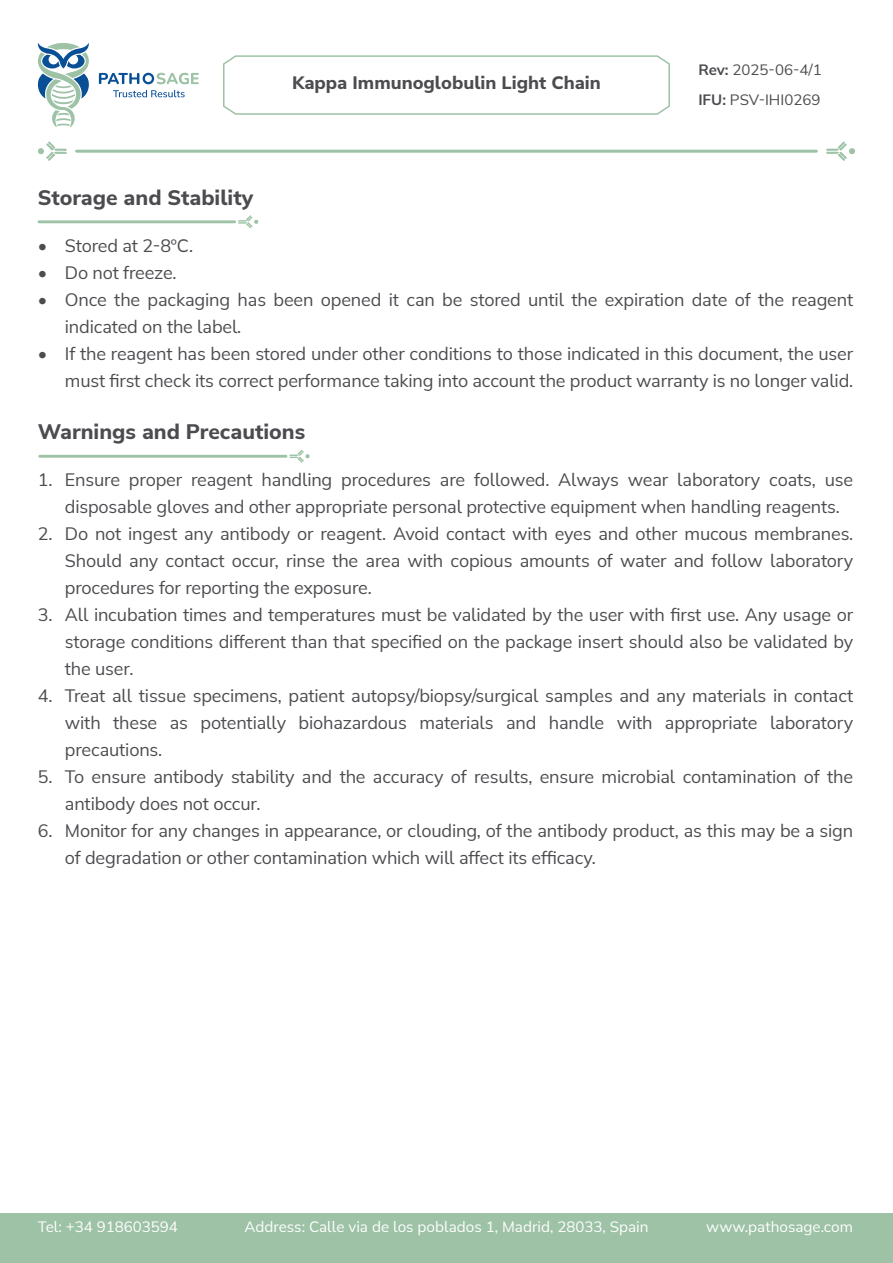
<style>
.page{position:relative;width:893px;height:1263px;background:#fff}
.page>*{position:absolute;margin:0;border:0;box-sizing:border-box;transform-origin:0 0}
.t1{font:700 21px "Winston";color:#4c4c50}
.t2{font:18px/27px "Winston";letter-spacing:-.01em;color:#4c4c50}
.t3{font:700 18px "Winston";color:#4c4c50}
.t4{font:15px "Winston";color:#fff}
.t5{font:15px "Winston";color:#4c4c50}
.s1{font-weight:600}
</style>
<div class="page">
<svg style="left:37px;top:43px;width:52px;height:84px"></svg>
<svg style="left:99px;top:73px;width:100px;height:11px"></svg>
<svg style="left:113px;top:90px;width:72px;height:7px"></svg>
<svg style="left:826px;top:141px;width:29px;height:20px"></svg>
<svg style="left:38px;top:141px;width:29px;height:20px"></svg>
<hr style="left:77px;top:150px;width:739px;height:3px;background:#9dc2a6">
<svg style="left:238px;top:215px;width:21px;height:13px"></svg>
<hr style="left:39px;top:220px;width:196px;height:3px;background:#9dc2a6">
<svg style="left:289px;top:450px;width:21px;height:13px"></svg>
<hr style="left:40px;top:455px;width:246px;height:3px;background:#9dc2a6">
<div style="left:0;top:1213px;width:893px;height:50px;background:#9dc2a6"></div>
<svg style="left:223px;top:55px;width:447px;height:60px"></svg>
<p class="t1" style="left:38px;top:182px;width:217px">Storage and Stability</p>
<p class="t3" style="left:292px;top:70px;width:310px">Kappa Immunoglobulin Light Chain</p>
<p class="t5" style="left:698px;top:59px;width:125px"><span class="s1">Rev:</span> 2025-06-4/1</p>
<p class="t5" style="left:698px;top:89px;width:123px"><span class="s1">IFU:</span> PSV-IHI0269</p>
<p class="t2" style="left:38px;top:231px;width:157px">• Stored at 2-8ºC.</p>
<p class="t2" style="left:38px;top:258px;width:140px">• Do not freeze.</p>
<p class="t2" style="left:65px;top:285px;width:790px;text-indent:-27px">• Once the packaging has been opened it can be stored until the expiration date of the reagent indicated on the label.</p>
<p class="t2" style="left:38px;top:339px;width:817px;text-align:right">• If the reagent has been stored under other conditions to those indicated in this document, the user must first check its correct performance taking into account the product warranty is no longer valid.</p>
<p class="t1" style="left:38px;top:417px;width:269px">Warnings and Precautions</p>
<p class="t2" style="left:65px;top:466px;width:790px;text-indent:-27px">1. Ensure proper reagent handling procedures are followed. Always wear laboratory coats, use disposable gloves and other appropriate personal protective equipment when handling reagents.</p>
<p class="t2" style="left:65px;top:520px;width:790px;text-align:justify;text-indent:-27px">2. Do not ingest any antibody or reagent. Avoid contact with eyes and other mucous membranes.<br>Should any contact occur, rinse the area with copious amounts of water and follow laboratory procedures for reporting the exposure.</p>
<p class="t2" style="left:65px;top:601px;width:790px;text-align:justify;text-indent:-27px">3. All incubation times and temperatures must be validated by the user with first use. Any usage or storage conditions different than that specified on the package insert should also be validated by the user.</p>
<p class="t2" style="left:65px;top:682px;width:790px;text-align:justify;text-indent:-27px">4. Treat all tissue specimens, patient autopsy/biopsy/surgical samples and any materials in contact with these as potentially biohazardous materials and handle with appropriate laboratory precautions.</p>
<p class="t2" style="left:65px;top:763px;width:790px;text-indent:-27px">5. To ensure antibody stability and the accuracy of results, ensure microbial contamination of the antibody does not occur.</p>
<p class="t2" style="left:65px;top:817px;width:790px;text-indent:-27px">6. Monitor for any changes in appearance, or clouding, of the antibody product, as this may be a sign of degradation or other contamination which will affect its efficacy.</p>
<p class="t4" style="left:244px;top:1216px;width:406px">Address: Calle via de los poblados 1, Madrid, 28033, Spain</p>
<p class="t4" style="left:38px;top:1216px;width:141px">Tel: +34 918603594</p>
<p class="t4" style="left:706px;top:1216px;width:148px">www.pathosage.com</p>
</div>
